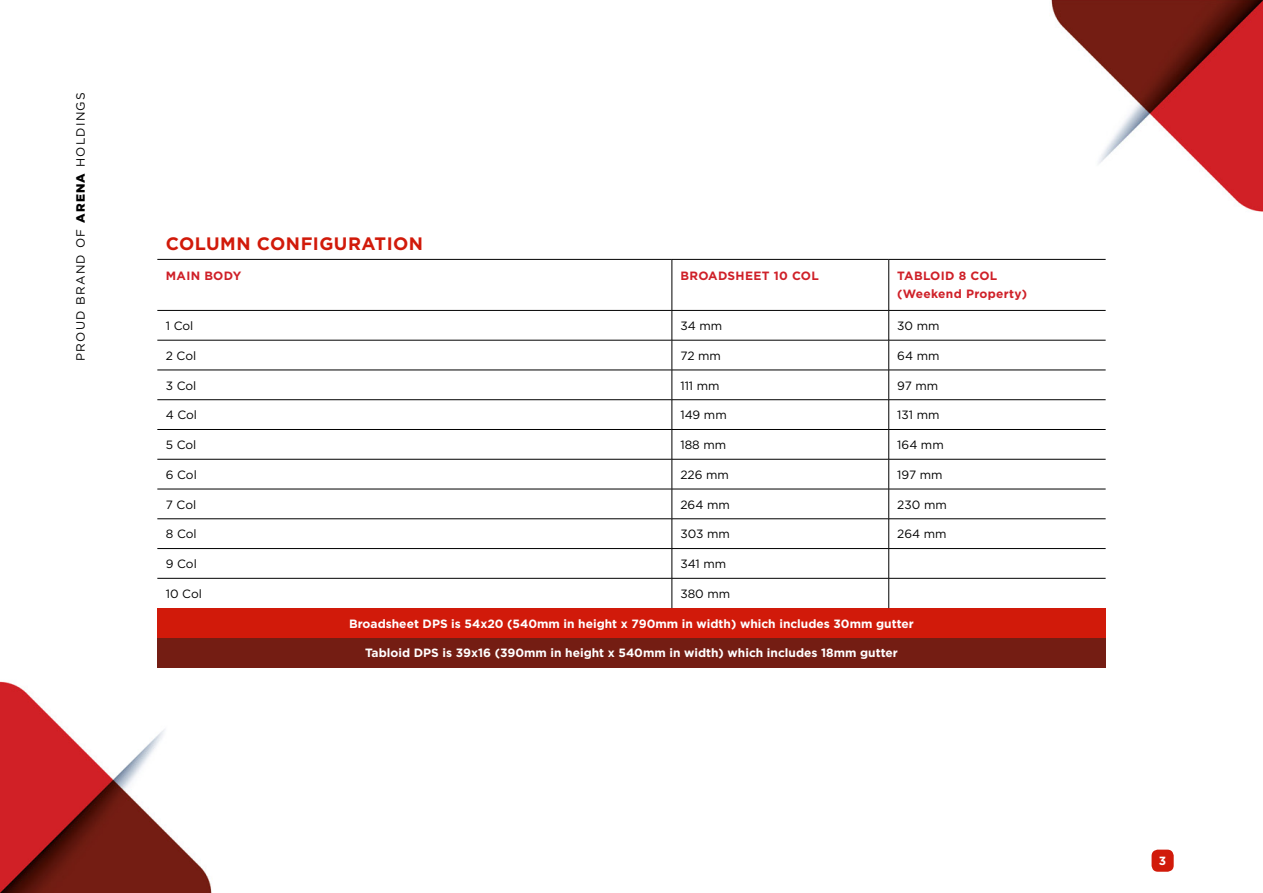
<style>
.page{position:relative;width:1263px;height:893px;background:#fff}
.page>*{position:absolute;margin:0;border:0;box-sizing:border-box;transform-origin:0 0}
.t1{font:700 18px "Gotham";letter-spacing:.025em;color:#d11a0a}
.t2{font:700 12px "Gotham";color:#fff}
.t3{font:12px "Gotham";color:#000}
.t4{font:700 12px/18px "Gotham";letter-spacing:.025em;color:#cf2028}
.t5{font:12px "Gotham";letter-spacing:.1em;color:#000}
.t6{font:700 11.85px "Gotham";color:#fff}
.s1{font-weight:900}
</style>
<div class="page">
<img style="left:0;top:0;width:1263px;height:893px">
<div style="left:1151px;top:850px;width:23px;height:22px;background:#d11a0a;border-radius:6px"></div>
<div style="left:157px;top:608px;width:949px;height:30px;background:#d11a0a"></div>
<div style="left:157px;top:638px;width:949px;height:30px;background:#741d13"></div>
<hr style="left:157px;top:259px;width:515px;height:1px;background:#000">
<hr style="left:672px;top:259px;width:217px;height:1px;background:#000">
<hr style="left:889px;top:259px;width:217px;height:1px;background:#000">
<hr style="left:672px;top:260px;width:1px;height:50px;background:#000">
<hr style="left:888px;top:260px;width:1px;height:50px;background:#000">
<hr style="left:157px;top:310px;width:515px;height:1px;background:#000">
<hr style="left:672px;top:310px;width:217px;height:1px;background:#000">
<svg style="left:672px;top:311px;width:1px;height:29px"></svg>
<hr style="left:889px;top:310px;width:217px;height:1px;background:#000">
<svg style="left:888px;top:311px;width:1px;height:29px"></svg>
<hr style="left:157px;top:340px;width:515px;height:1px;background:#000">
<hr style="left:672px;top:340px;width:217px;height:1px;background:#000">
<hr style="left:672px;top:340px;width:1px;height:30px;background:#000">
<hr style="left:889px;top:340px;width:217px;height:1px;background:#000">
<hr style="left:888px;top:340px;width:1px;height:30px;background:#000">
<hr style="left:157px;top:370px;width:515px;height:1px;background:#000">
<hr style="left:672px;top:370px;width:217px;height:1px;background:#000">
<hr style="left:889px;top:370px;width:217px;height:1px;background:#000">
<hr style="left:157px;top:399px;width:515px;height:1px;background:#000">
<hr style="left:672px;top:399px;width:217px;height:1px;background:#000">
<hr style="left:889px;top:399px;width:217px;height:1px;background:#000">
<hr style="left:157px;top:429px;width:515px;height:1px;background:#000">
<hr style="left:672px;top:429px;width:217px;height:1px;background:#000">
<svg style="left:672px;top:370px;width:1px;height:89px"></svg>
<hr style="left:889px;top:429px;width:217px;height:1px;background:#000">
<svg style="left:888px;top:370px;width:1px;height:89px"></svg>
<hr style="left:157px;top:459px;width:515px;height:1px;background:#000">
<hr style="left:672px;top:459px;width:217px;height:1px;background:#000">
<hr style="left:672px;top:459px;width:1px;height:30px;background:#000">
<hr style="left:889px;top:459px;width:217px;height:1px;background:#000">
<hr style="left:888px;top:459px;width:1px;height:30px;background:#000">
<hr style="left:157px;top:489px;width:515px;height:1px;background:#000">
<hr style="left:672px;top:489px;width:217px;height:1px;background:#000">
<hr style="left:672px;top:489px;width:1px;height:30px;background:#000">
<hr style="left:889px;top:489px;width:217px;height:1px;background:#000">
<hr style="left:888px;top:489px;width:1px;height:30px;background:#000">
<hr style="left:157px;top:518px;width:515px;height:1px;background:#000">
<hr style="left:672px;top:518px;width:217px;height:1px;background:#000">
<hr style="left:889px;top:518px;width:217px;height:1px;background:#000">
<hr style="left:157px;top:548px;width:515px;height:1px;background:#000">
<hr style="left:672px;top:548px;width:217px;height:1px;background:#000">
<svg style="left:672px;top:519px;width:1px;height:59px"></svg>
<hr style="left:889px;top:548px;width:217px;height:1px;background:#000">
<svg style="left:888px;top:519px;width:1px;height:59px"></svg>
<hr style="left:157px;top:578px;width:515px;height:1px;background:#000">
<hr style="left:672px;top:578px;width:217px;height:1px;background:#000">
<hr style="left:672px;top:578px;width:1px;height:30px;background:#000">
<hr style="left:889px;top:578px;width:217px;height:1px;background:#000">
<hr style="left:888px;top:578px;width:1px;height:30px;background:#000">
<p class="t5" style="left:73px;top:361px;width:270px;rotate:-90deg">PROUD BRAND OF <span class="s1">ARENA</span> HOLDINGS</p>
<h1 class="t1" style="left:166px;top:231px;width:259px">COLUMN CONFIGURATION</h1>
<p class="t4" style="left:166px;top:267px;width:77px">MAIN BODY</p>
<p class="t4" style="left:680px;top:267px;width:140px">BROADSHEET 10 COL</p>
<p class="t4" style="left:897px;top:267px;width:131px">TABLOID 8 COL (Weekend Property)</p>
<p class="t3" style="left:166px;top:318px;width:29px">1 Col</p>
<p class="t3" style="left:680px;top:318px;width:43px">34 mm</p>
<p class="t3" style="left:897px;top:318px;width:44px">30 mm</p>
<p class="t3" style="left:166px;top:348px;width:32px">2 Col</p>
<p class="t3" style="left:680px;top:348px;width:42px">72 mm</p>
<p class="t3" style="left:897px;top:348px;width:44px">64 mm</p>
<p class="t3" style="left:166px;top:378px;width:32px">3 Col</p>
<p class="t3" style="left:680px;top:378px;width:41px">111 mm</p>
<p class="t3" style="left:897px;top:378px;width:43px">97 mm</p>
<p class="t3" style="left:166px;top:407px;width:33px">4 Col</p>
<p class="t3" style="left:680px;top:407px;width:48px">149 mm</p>
<p class="t3" style="left:897px;top:407px;width:44px">131 mm</p>
<p class="t3" style="left:166px;top:437px;width:32px">5 Col</p>
<p class="t3" style="left:680px;top:437px;width:47px">188 mm</p>
<p class="t3" style="left:897px;top:437px;width:48px">164 mm</p>
<p class="t3" style="left:166px;top:467px;width:33px">6 Col</p>
<p class="t3" style="left:680px;top:467px;width:50px">226 mm</p>
<p class="t3" style="left:897px;top:467px;width:47px">197 mm</p>
<p class="t3" style="left:166px;top:497px;width:32px">7 Col</p>
<p class="t3" style="left:680px;top:497px;width:51px">264 mm</p>
<p class="t3" style="left:897px;top:497px;width:51px">230 mm</p>
<p class="t3" style="left:166px;top:526px;width:32px">8 Col</p>
<p class="t3" style="left:680px;top:526px;width:51px">303 mm</p>
<p class="t3" style="left:897px;top:526px;width:51px">264 mm</p>
<p class="t3" style="left:166px;top:556px;width:33px">9 Col</p>
<p class="t3" style="left:680px;top:556px;width:47px">341 mm</p>
<p class="t3" style="left:166px;top:586px;width:38px">10 Col</p>
<p class="t3" style="left:680px;top:586px;width:51px">380 mm</p>
<p class="t2" style="left:349px;top:615px;width:566px">Broadsheet DPS is 54x20 (540mm in height x 790mm in width) which includes 30mm gutter</p>
<p class="t2" style="left:365px;top:645px;width:534px">Tabloid DPS is 39x16 (390mm in height x 540mm in width) which includes 18mm gutter</p>
<p class="t6" style="left:1159px;top:853px;width:9px">3</p>
</div>
